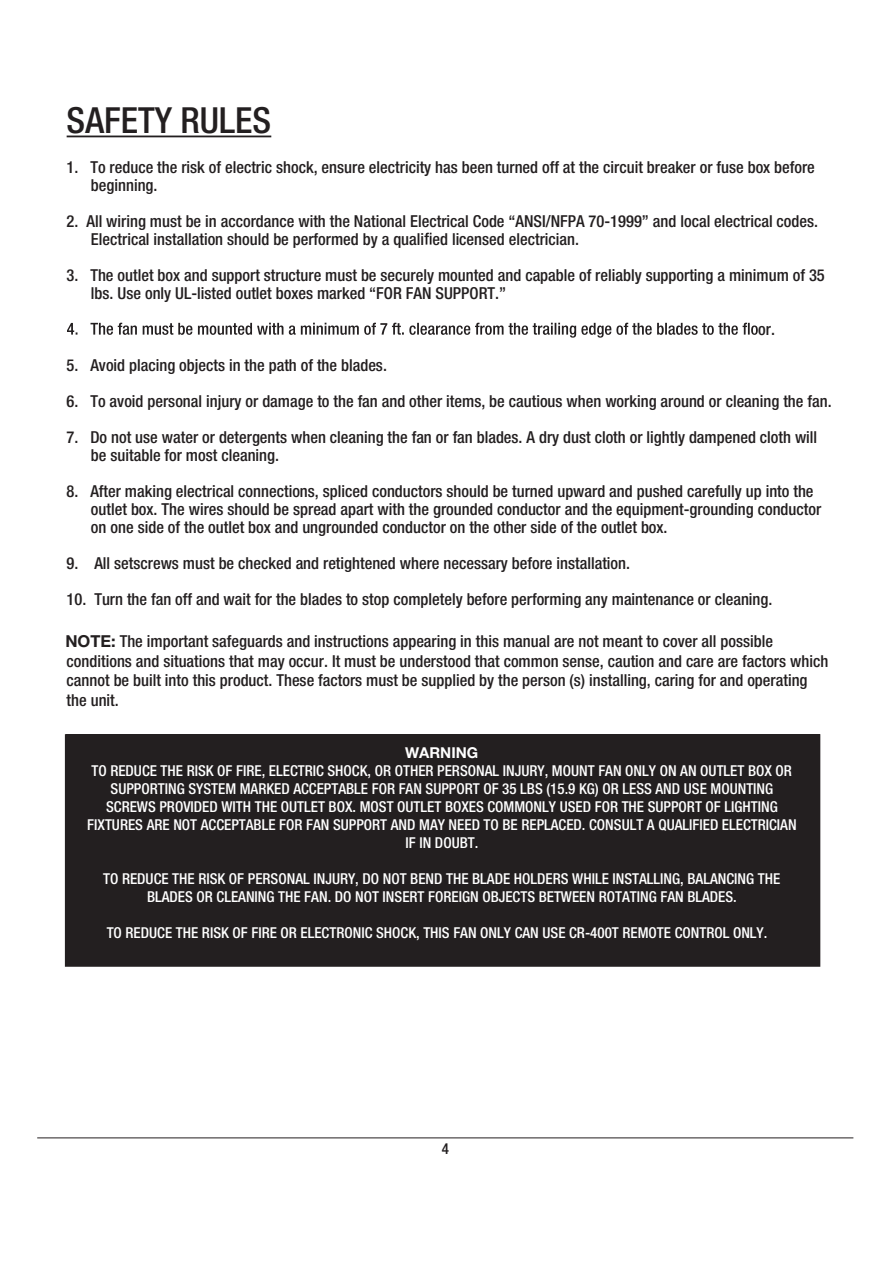
<style>
.page{position:relative;width:893px;height:1263px;background:#fff}
.page>*{position:absolute;margin:0;border:0;box-sizing:border-box;transform-origin:0 0}
.t1{font:500 condensed 36px "Helvetica Neue LT Std";color:#231f20}
.t2{font:500 condensed 16.5px/18px "Helvetica Neue LT Std";color:#231f20}
.t3{font:500 condensed 15px/18px "Helvetica Neue LT Std";color:#fff;text-align:center}
.t4{font:700 15px "Helvetica Neue LT Std";color:#fff}
.t5{font:500 condensed 15px "Helvetica Neue LT Std";color:#231f20}
.s1{font-weight:700;font-stretch:normal}
</style>
<div class="page">
<hr style="left:67px;top:136px;width:204px;height:1px;background:#231f20">
<svg style="left:424px;top:233px;width:7px;height:12px"></svg>
<svg style="left:67px;top:323px;width:691px;height:15px"></svg>
<div style="left:66px;top:735px;width:753px;height:231px;background:#231f20"></div>
<div style="left:65px;top:734px;width:755px;height:233px;border:2px solid #231f20"></div>
<hr style="left:37px;top:1138px;width:816px;height:1px;background:#231f20">
<h1 class="t1" style="left:67px;top:107px;width:206px">SAFETY RULES</h1>
<p class="t2" style="left:91px;top:159px;width:725px;text-indent:-24px">1. To reduce the risk of electric shock, ensure electricity has been turned off at the circuit breaker or fuse box before beginning.</p>
<p class="t2" style="left:91px;top:213px;width:729px;text-indent:-24px">2. All wiring must be in accordance with the National Electrical Code “ANSI/NFPA 70-1999” and local electrical codes.<br>Electrical installation should be performed by a quali ed licensed electrician.</p>
<p class="t2" style="left:91px;top:267px;width:735px;text-indent:-24px">3. The outlet box and support structure must be securely mounted and capable of reliably supporting a minimum of 35 lbs. Use only UL-listed outlet boxes marked “FOR FAN SUPPORT.”</p>
<p class="t2" style="left:758px;top:321px;width:18px">or.</p>
<p class="t2" style="left:67px;top:357px;width:322px">5. Avoid placing objects in the path of the blades.</p>
<p class="t2" style="left:67px;top:393px;width:766px">6. To avoid personal injury or damage to the fan and other items, be cautious when working around or cleaning the fan.</p>
<p class="t2" style="left:91px;top:429px;width:728px;text-indent:-24px">7. Do not use water or detergents when cleaning the fan or fan blades. A dry dust cloth or lightly dampened cloth will be suitable for most cleaning.</p>
<p class="t2" style="left:91px;top:483px;width:732px;text-indent:-24px">8. After making electrical connections, spliced conductors should be turned upward and pushed carefully up into the outlet box. The wires should be spread apart with the grounded conductor and the equipment-grounding conductor on one side of the outlet box and ungrounded conductor on the other side of the outlet box.</p>
<p class="t2" style="left:67px;top:555px;width:565px">9. All setscrews must be checked and retightened where necessary before installation.</p>
<p class="t2" style="left:67px;top:591px;width:707px">10. Turn the fan off and wait for the blades to stop completely before performing any maintenance or cleaning.</p>
<p class="t2" style="left:65px;top:633px;width:764px;line-height:19.5px"><span class="s1">NOTE:</span> The important safeguards and instructions appearing in this manual are not meant to cover all possible conditions and situations that may occur. It must be understood that common sense, caution and care are factors which cannot be built into this product. These factors must be supplied by the person (s) installing, caring for and operating the unit.</p>
<p class="t4" style="left:405px;top:744px;width:75px">WARNING</p>
<p class="t3" style="left:87px;top:763px;width:711px">TO REDUCE THE RISK OF FIRE, ELECTRIC SHOCK, OR OTHER PERSONAL INJURY, MOUNT FAN ONLY ON AN OUTLET BOX OR SUPPORTING SYSTEM MARKED ACCEPTABLE FOR FAN SUPPORT OF 35 LBS (15.9 KG) OR LESS AND USE MOUNTING SCREWS PROVIDED WITH THE OUTLET BOX. MOST OUTLET BOXES COMMONLY USED FOR THE SUPPORT OF LIGHTING FIXTURES ARE NOT ACCEPTABLE FOR FAN SUPPORT AND MAY NEED TO BE REPLACED. CONSULT A QUALIFIED ELECTRICIAN IF IN DOUBT.</p>
<p class="t3" style="left:103px;top:871px;width:679px">TO REDUCE THE RISK OF PERSONAL INJURY, DO NOT BEND THE BLADE HOLDERS WHILE INSTALLING, BALANCING THE<br>BLADES OR CLEANING THE FAN. DO NOT INSERT FOREIGN OBJECTS BETWEEN ROTATING FAN BLADES.</p>
<p class="t3" style="left:107px;top:925px;width:662px">TO REDUCE THE RISK OF FIRE OR ELECTRONIC SHOCK, THIS FAN ONLY CAN USE CR-400T REMOTE CONTROL ONLY.</p>
<p class="t5" style="left:442px;top:1143px;width:9px">4</p>
</div>
